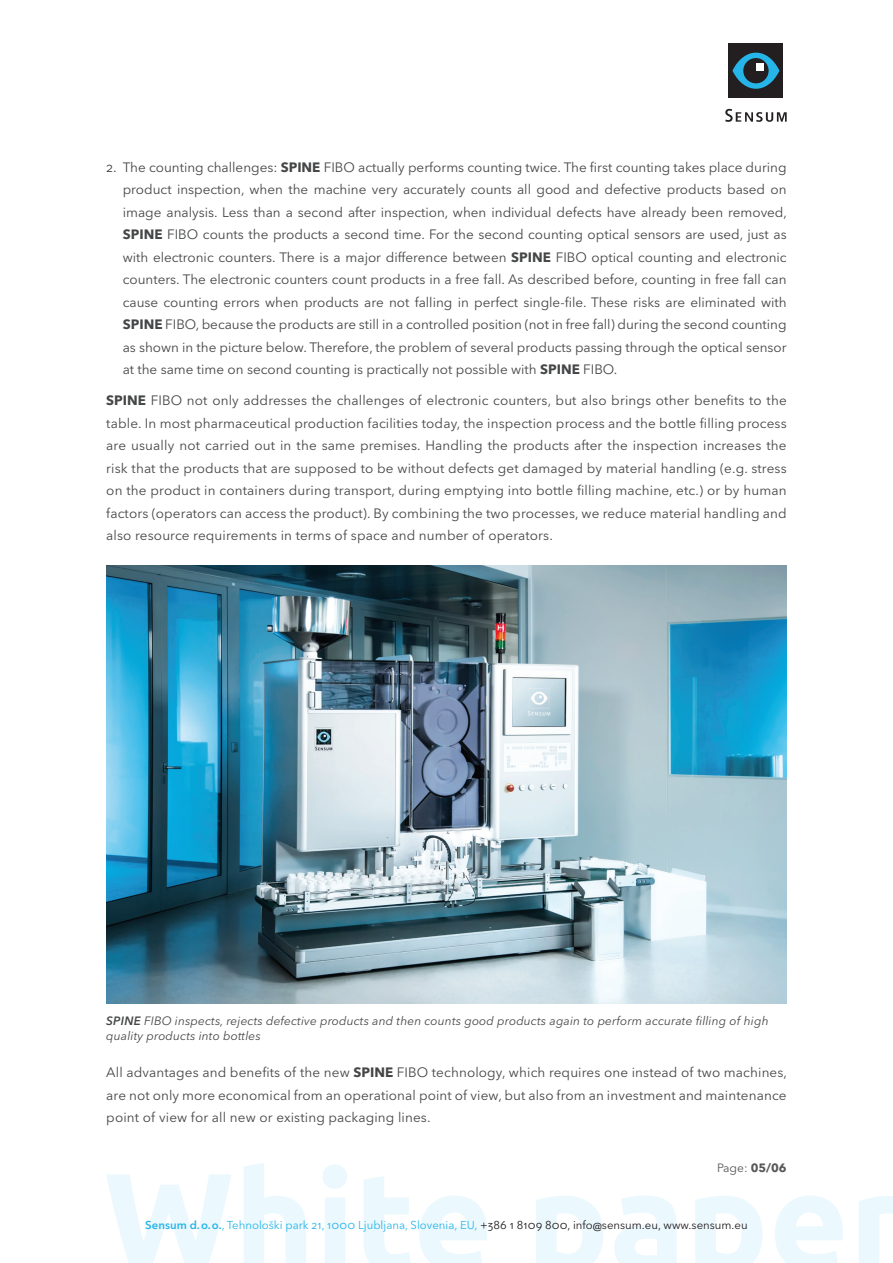
<style>
.page{position:relative;width:893px;height:1263px;background:#fff}
.page>*{position:absolute;margin:0;border:0;box-sizing:border-box;transform-origin:0 0}
.t1{font:13.5px/22.5px "Avenir Next LT Pro";letter-spacing:.01em;color:#454647;text-align:justify}
.t2{font:italic 12px/15px "Avenir Next LT Pro";letter-spacing:.01em;color:#454647}
.t3{font:12px "Avenir Next LT Pro";color:#57585a}
.t4{font:11.4px "Avenir Next LT Pro";color:#26b5e9}
.s1{font-weight:700}
.s2{font-weight:600}
.s3{color:#231f20}
</style>
<div class="page">
<svg style="left:107px;top:1163px;width:786px;height:100px"></svg>
<div style="left:729px;top:44px;width:54px;height:54px;background:#231f20"></div>
<svg style="left:732px;top:52px;width:47px;height:37px"></svg>
<div style="left:743px;top:58px;width:26px;height:25px;background:#231f20;border-radius:50%"></div>
<div style="left:756px;top:63px;width:7px;height:8px;background:#fff"></div>
<svg style="left:725px;top:109px;width:62px;height:13px"></svg>
<img style="left:106px;top:565px;width:681px;height:438px">
<p class="t1" style="left:123px;top:156px;width:666px;text-indent:-16px">2. The counting challenges: <span class="s1">SPINE</span> FIBO actually performs counting twice. The first counting takes place during product inspection, when the machine very accurately counts all good and defective products based on image analysis. Less than a second after inspection, when individual defects have already been removed, <span class="s1">SPINE</span> FIBO counts the products a second time. For the second counting optical sensors are used, just as with electronic counters. There is a major difference between <span class="s1">SPINE</span> FIBO optical counting and electronic counters. The electronic counters count products in a free fall. As described before, counting in free fall can cause counting errors when products are not falling in perfect single-file. These risks are eliminated with <span class="s1">SPINE</span> FIBO, because the products are still in a controlled position (not in free fall) during the second counting as shown in the picture below. Therefore, the problem of several products passing through the optical sensor at the same time on second counting is practically not possible with <span class="s1">SPINE</span> FIBO.</p>
<p class="t1" style="left:106px;top:389px;width:682px"><span class="s1">SPINE</span> FIBO not only addresses the challenges of electronic counters, but also brings other benefits to the table. In most pharmaceutical production facilities today, the inspection process and the bottle filling process are usually not carried out in the same premises. Handling the products after the inspection increases the risk that the products that are supposed to be without defects get damaged by material handling (e.g. stress on the product in containers during transport, during emptying into bottle filling machine, etc.) or by human factors (operators can access the product). By combining the two processes, we reduce material handling and also resource requirements in terms of space and number of operators.</p>
<p class="t2" style="left:106px;top:1013px;width:664px"><span class="s2">SPINE</span> FIBO inspects, rejects defective products and then counts good products again to perform accurate filling of high quality products into bottles</p>
<p class="t1" style="left:106px;top:1061px;width:682px">All advantages and benefits of the new <span class="s1">SPINE</span> FIBO technology, which requires one instead of two machines, are not only more economical from an operational point of view, but also from an investment and maintenance point of view for all new or existing packaging lines.</p>
<p class="t3" style="left:717px;top:1161px;width:71px">Page: <span class="s1">05/06</span></p>
<p class="t4" style="left:145px;top:1218px;width:604px"><span class="s2">Sensum d.o.o.</span>, Tehnološki park 21, 1000 Ljubljana, Slovenia, EU, <span class="s3">+386 1 8109 800, info@sensum.eu, www.sensum.eu</span></p>
</div>
